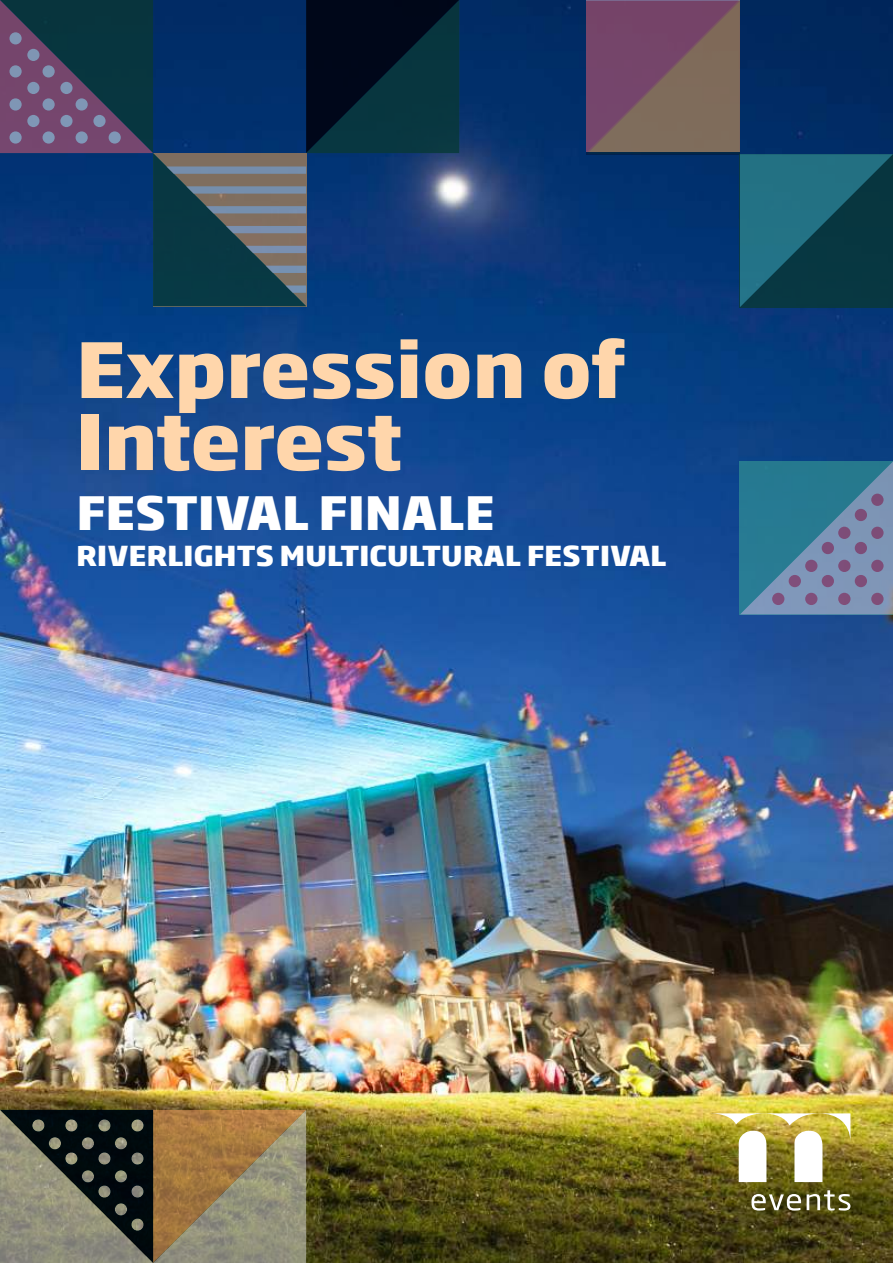
<style>
.page{position:relative;width:893px;height:1263px;background:#fff}
.page>*{position:absolute;margin:0;border:0;box-sizing:border-box;transform-origin:0 0}
.t1{font:800 75px/72px "Soho Gothic Std";color:#ffd6ab}
.t2{font:800 45px "Soho Gothic Std";letter-spacing:.005em;color:#fff}
.t3{font:800 27px "Soho Gothic Std";letter-spacing:.005em;color:#fff}
</style>
<div class="page">
<img style="left:0;top:0;width:893px;height:1263px">
<svg style="left:0;top:1110px;width:306px;height:153px;background:#786e55"></svg>
<svg style="left:0;top:0;width:459px;height:306px;background:#1a3a61"></svg>
<svg style="left:740px;top:461px;width:153px;height:153px;background:#52819e"></svg>
<svg style="left:587px;top:0;width:306px;height:307px;background:#244266"></svg>
<img style="left:711px;top:1113px;width:139px;height:69px">
<svg style="left:751px;top:1194px;width:50px;height:16px"></svg>
<svg style="left:807px;top:1190px;width:43px;height:20px"></svg>
<h1 class="t1" style="left:77px;top:340px;width:552px">Expression of<br>Interest</h1>
<h2 class="t2" style="left:77px;top:494px;width:419px">FESTIVAL FINALE</h2>
<p class="t3" style="left:77px;top:544px;width:591px">RIVERLIGHTS MULTICULTURAL FESTIVAL</p>
</div>
